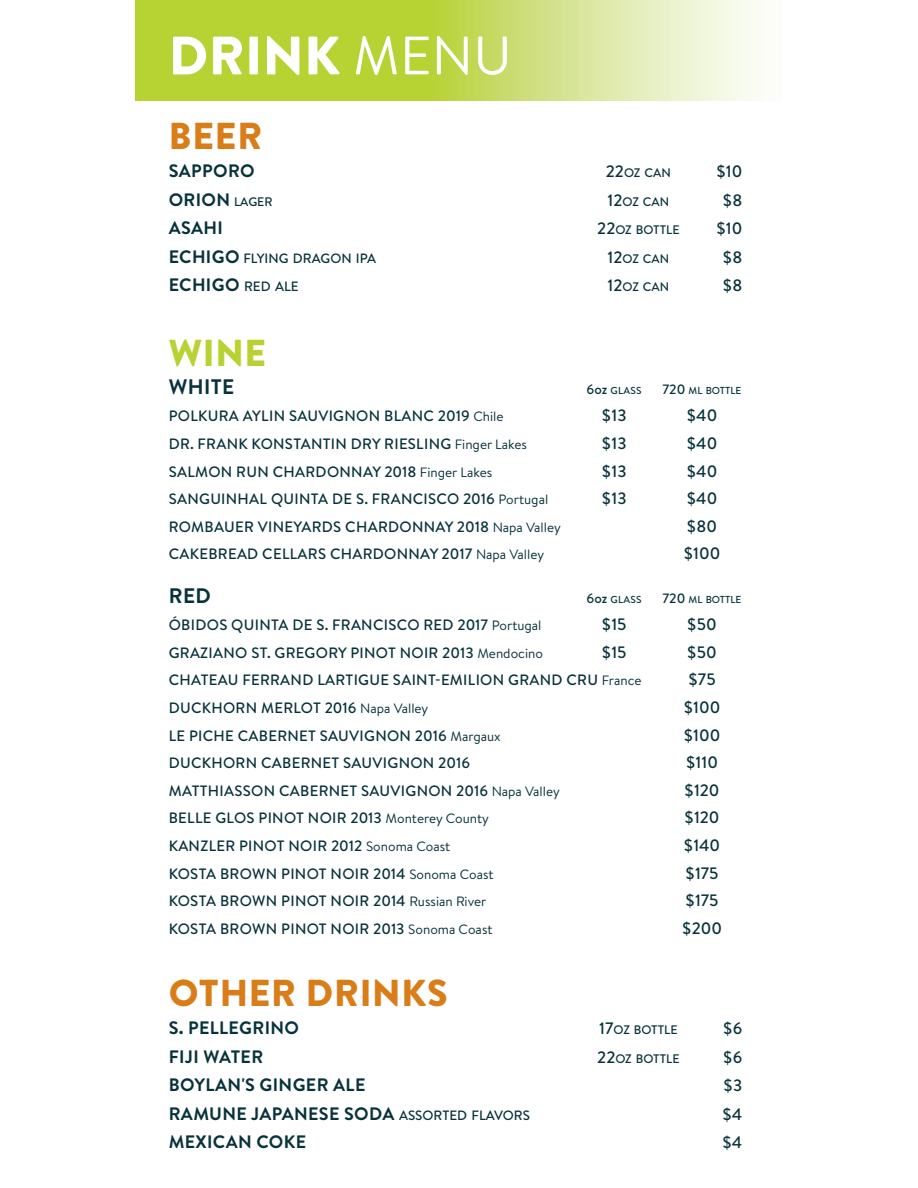
<style>
.page{position:relative;width:918px;height:1188px;background:#fff}
.page>*{position:absolute;margin:0;border:0;box-sizing:border-box;transform-origin:0 0}
.t1{font:900 54px "Brandon Text";letter-spacing:.01em;color:#fff}
.t2{font:900 37.5px "Brandon Text";letter-spacing:.02em;color:#d97d19}
.t3{font:900 37.5px "Brandon Text";color:#b6d233}
.t4{font:700 21px "Brandon Text";letter-spacing:.02em;color:#07323b}
.t5{font:700 18px "Brandon Text";letter-spacing:.02em;color:#07323b}
.t6{font:500 16.5px "Brandon Text";color:#07323b}
.t7{font:500 15px "Brandon Text";letter-spacing:.02em;color:#07323b}
.t8{font:500 13.5px "Brandon Text";color:#07323b}
.t9{font:500 12.3px "Brandon Text";color:#07323b}
.t10{font:500 10.2px "Brandon Text";color:#07323b}
.s1{font-weight:400}
.s2{font-size:16.5px}
.s3{font-weight:500;font-size:12.3px}
.s4{font-weight:700;font-size:18px}
.s5{font-weight:500;font-size:13.5px}
.s6{font-size:13.5px}
.s7{font-weight:400;font-size:13.5px}
</style>
<div class="page">
<svg style="left:135px;top:0;width:627px;height:100px;background:#c9dd6c"></svg>
<p class="t1" style="left:169px;top:24px;width:344px">DRINK <span class="s1">MENU</span></p>
<p class="t2" style="left:169px;top:114px;width:95px">BEER</p>
<p class="t5" style="left:169px;top:161px;width:88px">SAPPORO</p>
<p class="t9" style="left:606px;top:166px;width:66px"><span class="s2">22</span>OZ CAN</p>
<p class="t6" style="left:716px;top:162px;width:28px">$10</p>
<p class="t5" style="left:169px;top:189px;width:105px">ORION <span class="s3">LAGER</span></p>
<p class="t9" style="left:608px;top:194px;width:63px"><span class="s2">12</span>OZ CAN</p>
<p class="t6" style="left:722px;top:190px;width:21px">$8</p>
<p class="t5" style="left:169px;top:218px;width:56px">ASAHI</p>
<p class="t9" style="left:597px;top:223px;width:84px"><span class="s2">22</span>OZ BOTTLE</p>
<p class="t6" style="left:716px;top:219px;width:28px">$10</p>
<p class="t8" style="left:169px;top:250px;width:209px"><span class="s4">ECHIGO</span> FLYING DRAGON IPA</p>
<p class="t9" style="left:608px;top:251px;width:63px"><span class="s2">12</span>OZ CAN</p>
<p class="t6" style="left:722px;top:247px;width:21px">$8</p>
<p class="t5" style="left:169px;top:275px;width:131px">ECHIGO <span class="s5">RED ALE</span></p>
<p class="t9" style="left:608px;top:280px;width:63px"><span class="s2">12</span>OZ CAN</p>
<p class="t6" style="left:722px;top:276px;width:21px">$8</p>
<p class="t3" style="left:169px;top:331px;width:99px">WINE</p>
<p class="t4" style="left:169px;top:374px;width:67px">WHITE</p>
<p class="t10" style="left:587px;top:384px;width:56px"><span class="s6">6oz</span> GLASS</p>
<p class="t10" style="left:662px;top:384px;width:80px"><span class="s6">720</span> ML BOTTLE</p>
<p class="t7" style="left:169px;top:408px;width:336px">POLKURA AYLIN SAUVIGNON BLANC 2019 <span class="s7">Chile</span></p>
<p class="t6" style="left:602px;top:406px;width:26px">$13</p>
<p class="t6" style="left:686px;top:406px;width:32px">$40</p>
<p class="t7" style="left:169px;top:435px;width:360px">DR. FRANK KONSTANTIN DRY RIESLING <span class="s7">Finger Lakes</span></p>
<p class="t6" style="left:602px;top:434px;width:26px">$13</p>
<p class="t6" style="left:686px;top:434px;width:32px">$40</p>
<p class="t7" style="left:169px;top:463px;width:325px">SALMON RUN CHARDONNAY 2018 <span class="s7">Finger Lakes</span></p>
<p class="t6" style="left:602px;top:461px;width:26px">$13</p>
<p class="t6" style="left:686px;top:461px;width:32px">$40</p>
<p class="t7" style="left:169px;top:490px;width:381px">SANGUINHAL QUINTA DE S. FRANCISCO 2016 <span class="s7">Portugal</span></p>
<p class="t6" style="left:602px;top:489px;width:26px">$13</p>
<p class="t6" style="left:686px;top:489px;width:32px">$40</p>
<p class="t7" style="left:169px;top:518px;width:394px">ROMBAUER VINEYARDS CHARDONNAY 2018 <span class="s7">Napa Valley</span></p>
<p class="t6" style="left:687px;top:517px;width:32px">$80</p>
<p class="t7" style="left:169px;top:546px;width:377px">CAKEBREAD CELLARS CHARDONNAY 2017 <span class="s7">Napa Valley</span></p>
<p class="t6" style="left:683px;top:544px;width:38px">$100</p>
<p class="t4" style="left:169px;top:583px;width:44px">RED</p>
<p class="t10" style="left:587px;top:593px;width:56px"><span class="s6">6oz</span> GLASS</p>
<p class="t10" style="left:662px;top:593px;width:80px"><span class="s6">720</span> ML BOTTLE</p>
<p class="t7" style="left:169px;top:616px;width:374px">ÓBIDOS QUINTA DE S. FRANCISCO RED 2017 <span class="s7">Portugal</span></p>
<p class="t6" style="left:602px;top:615px;width:27px">$15</p>
<p class="t6" style="left:687px;top:615px;width:31px">$50</p>
<p class="t7" style="left:169px;top:644px;width:376px">GRAZIANO ST. GREGORY PINOT NOIR 2013 <span class="s7">Mendocino</span></p>
<p class="t6" style="left:602px;top:643px;width:27px">$15</p>
<p class="t6" style="left:687px;top:643px;width:31px">$50</p>
<p class="t7" style="left:169px;top:672px;width:474px">CHATEAU FERRAND LARTIGUE SAINT-EMILION GRAND CRU <span class="s7">France</span></p>
<p class="t6" style="left:688px;top:670px;width:29px">$75</p>
<p class="t7" style="left:169px;top:699px;width:261px">DUCKHORN MERLOT 2016 <span class="s7">Napa Valley</span></p>
<p class="t6" style="left:683px;top:698px;width:38px">$100</p>
<p class="t7" style="left:169px;top:727px;width:333px">LE PICHE CABERNET SAUVIGNON 2016 <span class="s7">Margaux</span></p>
<p class="t6" style="left:683px;top:725px;width:38px">$100</p>
<p class="t7" style="left:169px;top:754px;width:303px">DUCKHORN CABERNET SAUVIGNON 2016</p>
<p class="t6" style="left:686px;top:753px;width:34px">$110</p>
<p class="t7" style="left:169px;top:782px;width:393px">MATTHIASSON CABERNET SAUVIGNON 2016 <span class="s7">Napa Valley</span></p>
<p class="t6" style="left:684px;top:781px;width:37px">$120</p>
<p class="t7" style="left:169px;top:810px;width:322px">BELLE GLOS PINOT NOIR 2013 <span class="s7">Monterey County</span></p>
<p class="t6" style="left:684px;top:808px;width:37px">$120</p>
<p class="t7" style="left:169px;top:837px;width:283px">KANZLER PINOT NOIR 2012 <span class="s7">Sonoma Coast</span></p>
<p class="t6" style="left:683px;top:836px;width:38px">$140</p>
<p class="t7" style="left:169px;top:865px;width:326px">KOSTA BROWN PINOT NOIR 2014 <span class="s7">Sonoma Coast</span></p>
<p class="t6" style="left:685px;top:863px;width:35px">$175</p>
<p class="t7" style="left:169px;top:892px;width:319px">KOSTA BROWN PINOT NOIR 2014 <span class="s7">Russian River</span></p>
<p class="t6" style="left:685px;top:891px;width:35px">$175</p>
<p class="t7" style="left:169px;top:920px;width:325px">KOSTA BROWN PINOT NOIR 2013 <span class="s7">Sonoma Coast</span></p>
<p class="t6" style="left:682px;top:919px;width:42px">$200</p>
<p class="t2" style="left:169px;top:971px;width:280px">OTHER DRINKS</p>
<p class="t5" style="left:169px;top:1018px;width:132px">S. PELLEGRINO</p>
<p class="t9" style="left:599px;top:1023px;width:80px"><span class="s2">17</span>OZ BOTTLE</p>
<p class="t6" style="left:723px;top:1019px;width:21px">$6</p>
<p class="t5" style="left:169px;top:1046px;width:96px">FIJI WATER</p>
<p class="t9" style="left:597px;top:1051px;width:84px"><span class="s2">22</span>OZ BOTTLE</p>
<p class="t6" style="left:723px;top:1048px;width:21px">$6</p>
<p class="t5" style="left:169px;top:1075px;width:198px">BOYLAN'S GINGER ALE</p>
<p class="t6" style="left:723px;top:1076px;width:21px">$3</p>
<p class="t5" style="left:169px;top:1103px;width:363px">RAMUNE JAPANESE SODA <span class="s5">ASSORTED FLAVORS</span></p>
<p class="t6" style="left:722px;top:1105px;width:22px">$4</p>
<p class="t5" style="left:169px;top:1132px;width:139px">MEXICAN COKE</p>
<p class="t6" style="left:722px;top:1133px;width:22px">$4</p>
</div>
